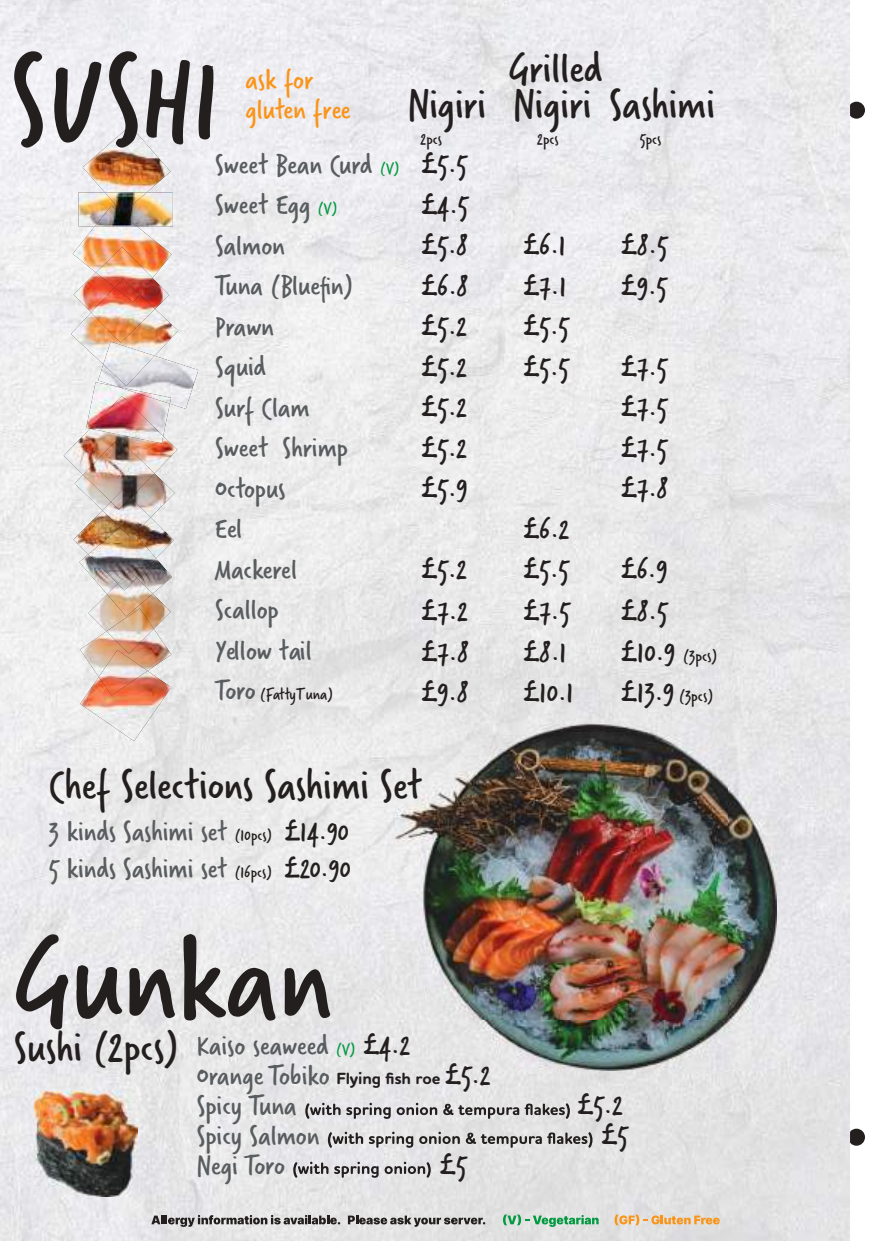
<style>
.page{position:relative;width:871px;height:1241px;background:#fff}
.page>*{position:absolute;margin:0;border:0;box-sizing:border-box;transform-origin:0 0}
.t1{font:127.2px "Verveine";color:#241f1f}
.t2{font:45px/36px "Verveine";color:#241f1f;text-align:center}
.t3{font:44.85px "Verveine W01";color:#241f1f}
.t4{font:31.05px/40.5px "Verveine W01";color:#241f1f;text-align:right}
.t5{font:30px/40.5px "Verveine";color:#595d5f}
.t6{font:30px/37.5px "Verveine W01";color:#595d5f}
.t7{font:30px/30px "Verveine";color:#f9951b}
.t8{font:18px "Verveine W01";color:#241f1f}
.t9{font:17.25px/37.5px "Verveine";color:#241f1f}
.t10{font:700 16.5px "Houschka Rounded";color:#241f1f}
.s1{font-size:17.25px;color:#039a42}
.s2{font-size:31.05px}
.s3{font-size:30px}
.s4{font-size:45px;color:#241f1f}
.s5{font-family:"Verveine W01";font-size:31.05px;color:#241f1f}
.s6{font-family:"Verveine";font-weight:400;font-size:30px;color:#595d5f}
.s7{font-family:"Verveine W01"}
</style>
<div class="page">
<div style="left:848px;top:102px;width:17px;height:17px;background:#241f1f;border-radius:50%"></div>
<div style="left:848px;top:1129px;width:17px;height:17px;background:#241f1f;border-radius:50%"></div>
<img style="left:0;top:0;width:850px;height:1241px">
<img style="left:83px;top:126px;width:87px;height:66px">
<img style="left:98px;top:356px;width:100px;height:53px">
<img style="left:78px;top:192px;width:95px;height:34px">
<img style="left:105px;top:192px;width:42px;height:21px">
<img style="left:73px;top:226px;width:99px;height:52px">
<img style="left:95px;top:206px;width:42px;height:20px">
<img style="left:74px;top:272px;width:95px;height:37px">
<img style="left:96px;top:247px;width:57px;height:40px">
<img style="left:80px;top:677px;width:91px;height:64px">
<img style="left:80px;top:629px;width:91px;height:48px">
<img style="left:99px;top:650px;width:49px;height:45px">
<img style="left:71px;top:309px;width:107px;height:55px">
<img style="left:103px;top:343px;width:52px;height:39px">
<img style="left:91px;top:287px;width:64px;height:56px">
<img style="left:115px;top:279px;width:25px;height:23px">
<img style="left:64px;top:429px;width:113px;height:46px">
<img style="left:75px;top:473px;width:100px;height:44px">
<img style="left:83px;top:438px;width:71px;height:64px">
<img style="left:73px;top:510px;width:101px;height:48px">
<img style="left:102px;top:498px;width:49px;height:29px">
<img style="left:111px;top:490px;width:20px;height:20px">
<img style="left:79px;top:554px;width:93px;height:40px">
<img style="left:88px;top:527px;width:68px;height:57px">
<img style="left:120px;top:522px;width:15px;height:16px">
<img style="left:88px;top:594px;width:83px;height:37px">
<img style="left:107px;top:608px;width:47px;height:46px">
<img style="left:107px;top:578px;width:46px;height:38px">
<img style="left:118px;top:571px;width:19px;height:19px">
<img style="left:395px;top:723px;width:381px;height:347px">
<img style="left:34px;top:1091px;width:104px;height:105px">
<img style="left:86px;top:382px;width:84px;height:54px">
<img style="left:117px;top:387px;width:54px;height:17px">
<img style="left:90px;top:396px;width:73px;height:47px">
<svg style="left:328px;top:1132px;width:264px;height:16px;background:#afaeae"></svg>
<svg style="left:305px;top:1103px;width:265px;height:16px;background:#b0aeb0"></svg>
<svg style="left:293px;top:1162px;width:138px;height:16px;background:#afadaf"></svg>
<svg style="left:151px;top:1215px;width:189px;height:12px;background:#9a9898"></svg>
<svg style="left:348px;top:1215px;width:137px;height:12px;background:#9f9d9d"></svg>
<svg style="left:503px;top:1214px;width:96px;height:13px"></svg>
<svg style="left:614px;top:1214px;width:106px;height:11px"></svg>
<h1 class="t1" style="left:9px;top:10px;width:210px">SUSHI</h1>
<h2 class="t2" style="left:407px;top:51px;width:309px">Grilled<br>Nigiri Nigiri Sashimi</h2>
<p class="t7" style="left:245px;top:64px;width:107px">ask for gluten free</p>
<p class="t9" style="left:420px;top:120px;width:23px">2pcs</p>
<p class="t9" style="left:537px;top:120px;width:23px">2pcs</p>
<p class="t9" style="left:640px;top:120px;width:23px">5pcs</p>
<p class="t4" style="left:421px;top:144px;width:49px;text-align:justify">£5.5 £4.5 £5.8</p>
<p class="t5" style="left:215px;top:144px;width:186px">Sweet Bean Curd <span class="s1">(V)<br></span>Sweet Egg <span class="s1">(V)<br></span>Salmon<br>Tuna (Bluefin)<br>Prawn<br>Squid<br>Surf Clam<br>Sweet Shrimp<br>Octopus<br>Eel<br>Mackerel<br>Scallop<br>Yellow tail</p>
<p class="t9" style="left:260px;top:676px;width:74px">(FattyTuna)</p>
<p class="t4" style="left:523px;top:225px;width:45px">£6.1</p>
<p class="t4" style="left:620px;top:225px;width:49px">£8.5</p>
<p class="t4" style="left:421px;top:266px;width:49px">£6.8</p>
<p class="t4" style="left:523px;top:266px;width:45px">£7.1</p>
<p class="t4" style="left:620px;top:266px;width:49px">£9.5</p>
<p class="t4" style="left:421px;top:306px;width:48px">£5.2</p>
<p class="t4" style="left:523px;top:306px;width:48px">£5.5</p>
<p class="t4" style="left:421px;top:347px;width:48px">£5.2</p>
<p class="t4" style="left:523px;top:347px;width:48px">£5.5</p>
<p class="t4" style="left:620px;top:347px;width:49px">£7.5</p>
<p class="t4" style="left:421px;top:387px;width:48px">£5.2</p>
<p class="t4" style="left:620px;top:387px;width:49px">£7.5</p>
<p class="t4" style="left:421px;top:428px;width:48px">£5.2</p>
<p class="t4" style="left:620px;top:428px;width:49px">£7.5</p>
<p class="t4" style="left:421px;top:468px;width:49px">£5.9</p>
<p class="t4" style="left:620px;top:468px;width:50px">£7.8</p>
<p class="t4" style="left:523px;top:509px;width:48px">£6.2</p>
<p class="t4" style="left:421px;top:549px;width:48px">£5.2</p>
<p class="t4" style="left:523px;top:549px;width:48px">£5.5</p>
<p class="t4" style="left:620px;top:549px;width:49px">£6.9</p>
<p class="t4" style="left:421px;top:591px;width:49px">£7.2</p>
<p class="t4" style="left:523px;top:591px;width:49px">£7.5</p>
<p class="t4" style="left:620px;top:591px;width:49px">£8.5</p>
<p class="t4" style="left:421px;top:632px;width:50px">£7.8</p>
<p class="t4" style="left:523px;top:632px;width:45px">£8.1</p>
<p class="t8" style="left:620px;top:644px;width:99px"><span class="s2">£10.9</span> (3pcs)</p>
<p class="t6" style="left:214px;top:671px;width:43px">Toro</p>
<p class="t4" style="left:421px;top:671px;width:49px">£9.8</p>
<p class="t4" style="left:523px;top:671px;width:53px">£10.1</p>
<p class="t8" style="left:620px;top:683px;width:94px"><span class="s2">£13.9</span> (3pcs)</p>
<h3 class="t3" style="left:49px;top:755px;width:375px">Chef Selections Sashimi Set</h3>
<p class="t6" style="left:49px;top:812px;width:180px">3 kinds Sashimi set<br>5 kinds Sashimi set</p>
<p class="t9" style="left:235px;top:816px;width:118px">(10pcs) <span class="s3">£14.90 </span>(16pcs) <span class="s3">£20.90</span></p>
<h1 class="t1" style="left:14px;top:891px;width:320px">Gunkan</h1>
<p class="t5" style="left:14px;top:1025px;width:398px"><span class="s4">Sushi (2pcs)</span> Kaiso seaweed <span class="s1">(V)</span> <span class="s5">£4.2</span></p>
<p class="t4" style="left:444px;top:1054px;width:48px">£5.2</p>
<p class="t10" style="left:196px;top:1067px;width:246px"><span class="s6">Orange Tobiko</span> Flying fish roe</p>
<p class="t5" style="left:196px;top:1090px;width:125px;line-height:30px">Spicy Tuna<br>Spicy Salmon<br>Negi <span class="s7">Toro</span></p>
<p class="t4" style="left:439px;top:1145px;width:29px">£5</p>
<p class="t4" style="left:577px;top:1090px;width:53px;line-height:30.2px">£5.2 £5</p>
</div>
